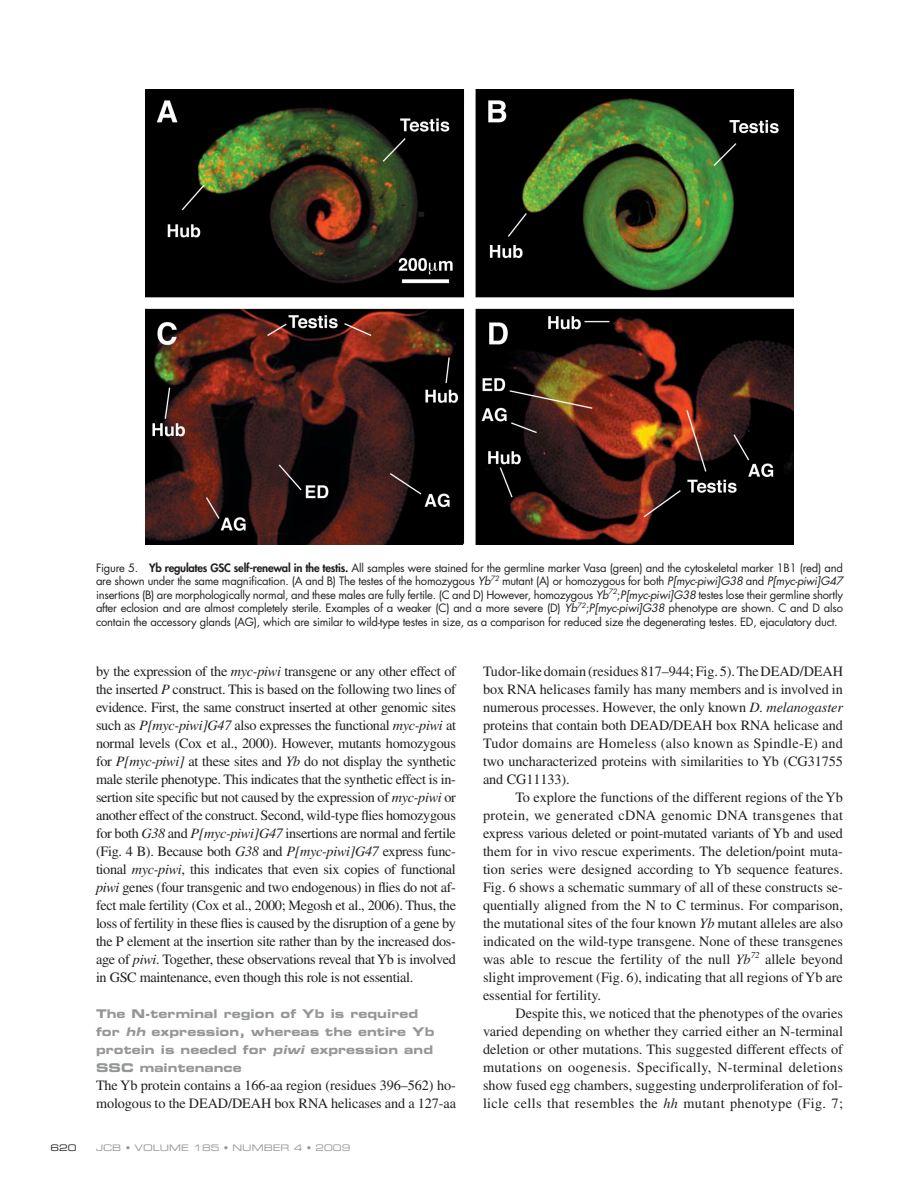
<style>
.page{position:relative;width:918px;height:1188px;background:#fff}
.page>*{position:absolute;margin:0;border:0;box-sizing:border-box;transform-origin:0 0}
.t1{font:14.25px/18px "Times LT Std";letter-spacing:-.005em;color:#231f20;text-align:justify}
.t2{font:12px/18px "Eurostile LT Std Bold Ex 2";letter-spacing:.005em;color:#949698}
.t3{font:11.25px/13.5px "Futura Std";letter-spacing:-.02em;color:#231f20;text-align:justify}
.t4{font:9px "Eurostile LT Std Ex 2";color:#949698}
.t5{font:9px "Eurostile LT Std Ex 2";color:#231f20}
.s1{font-weight:800}
.s2{font-style:italic}
</style>
<div class="page">
<img style="left:146px;top:90px;width:648px;height:455px">
<p class="t3" style="left:96px;top:561px;width:749px">Figure 5. <span class="s1">Yb regulates GSC self-renewal in the testis.</span> All samples were stained for the germline marker Vasa (green) and the cytoskeletal marker 1B1 (red) and are shown under the same magnification. (A and B) The testes of the homozygous <span class="s2">Yb</span><sup>72</sup> mutant (A) or homozygous for both <span class="s2">P[myc-piwi]G38</span> and <span class="s2">P[myc-piwi]G47 </span>insertions (B) are morphologically normal, and these males are fully fertile. (C and D) However, homozygous <span class="s2">Yb</span><sup>72</sup>;<span class="s2">P[myc-piwi]G38</span> testes lose their germline shortly after eclosion and are almost completely sterile. Examples of a weaker (C) and a more severe (D) <span class="s2">Yb</span><sup>72</sup>;<span class="s2">P[myc-piwi]G38</span> phenotype are shown. C and D also contain the accessory glands (AG), which are similar to wild-type testes in size, as a comparison for reduced size the degenerating testes. ED, ejaculatory duct.</p>
<p class="t1" style="left:96px;top:662px;width:362px">by the expression of the <span class="s2">myc-piwi</span> transgene or any other effect of the inserted <span class="s2">P</span> construct. This is based on the following two lines of evidence. First, the same construct inserted at other genomic sites such as <span class="s2">P[myc-piwi]G47</span> also expresses the functional <span class="s2">myc-piwi</span> at normal levels (Cox et al., 2000). However, mutants homozygous for <span class="s2">P[myc-piwi]</span> at these sites and <span class="s2">Yb</span> do not display the synthetic male sterile phenotype. This indicates that the synthetic effect is in&shy;sertion site specific but not caused by the expression of <span class="s2">myc-piwi</span> or another effect of the construct. Second, wild-type flies homozygous for both <span class="s2">G38</span> and <span class="s2">P[myc-piwi]G47</span> insertions are normal and fertile (Fig. 4 B). Because both <span class="s2">G38</span> and <span class="s2">P[myc-piwi]G47</span> express func&shy;tional <span class="s2">myc-piwi</span>, this indicates that even six copies of functional <span class="s2">piwi</span> genes (four transgenic and two endogenous) in flies do not af&shy;fect male fertility (Cox et al., 2000; Megosh et al., 2006). Thus, the loss of fertility in these flies is caused by the disruption of a gene by the P element at the insertion site rather than by the increased dos&shy;age of <span class="s2">piwi</span>. Together, these observations reveal that Yb is involved in GSC maintenance, even though this role is not essential.</p>
<p class="t2" style="left:96px;top:1004px;width:340px">The N-terminal region of Yb is required for <span class="s2">hh</span> expression, whereas the entire Yb protein is needed for <span class="s2">piwi</span> expression and SSC maintenance</p>
<p class="t1" style="left:96px;top:1076px;width:362px">The Yb protein contains a 166-aa region (residues 396–562) ho&shy;mologous to the DEAD/DEAH box RNA helicases and a 127-aa</p>
<p class="t5" style="left:50px;top:1142px;width:28px">620</p>
<p class="t4" style="left:96px;top:1142px;width:256px">JCB • VOLUME 185 • NUMBER 4 • 2009</p>
<p class="t1" style="left:483px;top:662px;width:362px">Tudor-like domain (residues 817–944; Fig. 5). The DEAD/DEAH box RNA helicases family has many members and is involved in numerous processes. However, the only known <span class="s2">D. melanogaster </span>proteins that contain both DEAD/DEAH box RNA helicase and Tudor domains are Homeless (also known as Spindle-E) and two uncharacterized proteins with similarities to Yb (CG31755 and CG11133).</p>
<p class="t1" style="left:483px;top:788px;width:362px;text-indent:32px">To explore the functions of the different regions of the Yb protein, we generated cDNA genomic DNA transgenes that express various deleted or point-mutated variants of Yb and used them for in vivo rescue experiments. The deletion/point muta&shy;tion series were designed according to Yb sequence features.<br>Fig. 6 shows a schematic summary of all of these constructs se&shy;quentially aligned from the N to C terminus. For comparison, the mutational sites of the four known <span class="s2">Yb</span> mutant alleles are also indicated on the wild-type transgene. None of these transgenes was able to rescue the fertility of the null <span class="s2">Yb</span><sup>72</sup> allele beyond slight improvement (Fig. 6), indicating that all regions of Yb are essential for fertility.</p>
<p class="t1" style="left:483px;top:1004px;width:362px;text-indent:32px">Despite this, we noticed that the phenotypes of the ovaries varied depending on whether they carried either an N-terminal deletion or other mutations. This suggested different effects of mutations on oogenesis. Specifically, N-terminal deletions show fused egg chambers, suggesting underproliferation of fol&shy;licle cells that resembles the <span class="s2">hh</span> mutant phenotype (Fig. 7;</p>
</div>
